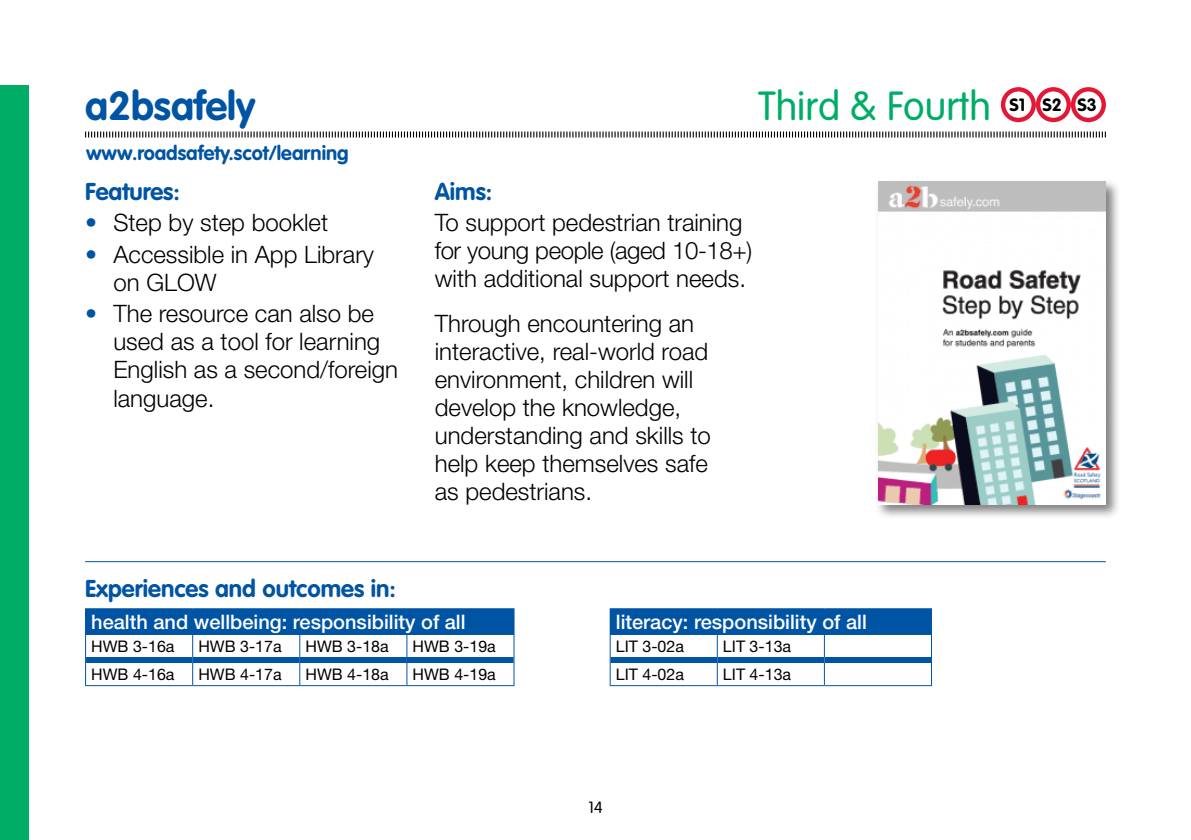
<style>
.page{position:relative;width:1191px;height:840px;background:#fff}
.page>*{position:absolute;margin:0;border:0;box-sizing:border-box;transform-origin:0 0}
.heading{font:300 40px "VAG Rounded Std";color:#00ad66}
.heading-2{font:700 40px "VAG Rounded Std";color:#0054a4}
.t1{font:300 24px/28px "Helvetica Neue LT Std";color:#000}
.t2{font:700 24px "VAG Rounded Std";color:#0054a4}
.t3{font:500 20px "Helvetica Neue LT Std";color:#fff}
.t4{font:700 20px "VAG Rounded Std";color:#0054a4}
.t5{font:700 17.6px "VAG Rounded Std";color:#000}
.Table_text{font:16px "Helvetica Neue LT Std";color:#000}
.t6{font:300 16px "VAG Rounded Std";color:#000}
.s1{color:#0054a4}
</style>
<div class="page">
<div style="left:0;top:85px;width:28px;height:754px;background:#00ad66"></div>
<svg style="left:85px;top:131px;width:1021px;height:7px"></svg>
<svg style="left:1003px;top:89px;width:30px;height:31px"></svg>
<div style="left:1001px;top:87px;width:35px;height:35px;border:4px solid #e31837;border-radius:50%"></div>
<svg style="left:1038px;top:89px;width:30px;height:31px"></svg>
<div style="left:1036px;top:87px;width:35px;height:35px;border:4px solid #e31837;border-radius:50%"></div>
<svg style="left:1073px;top:89px;width:30px;height:31px"></svg>
<div style="left:1071px;top:87px;width:35px;height:35px;border:4px solid #e31837;border-radius:50%"></div>
<hr style="left:85px;top:561px;width:1021px;height:1px;background:#0054a4">
<div style="left:86px;top:608px;width:428px;height:26px;background:#0054a4"></div>
<hr style="left:85px;top:608px;width:108px;height:1px;background:#0054a4">
<svg style="left:192px;top:634px;width:1px;height:22px"></svg>
<svg style="left:299px;top:634px;width:1px;height:22px"></svg>
<svg style="left:406px;top:634px;width:1px;height:22px"></svg>
<svg style="left:85px;top:609px;width:1px;height:75px"></svg>
<svg style="left:192px;top:662px;width:1px;height:22px"></svg>
<svg style="left:299px;top:662px;width:1px;height:22px"></svg>
<svg style="left:406px;top:662px;width:1px;height:22px"></svg>
<svg style="left:513px;top:634px;width:1px;height:50px"></svg>
<hr style="left:85px;top:684px;width:108px;height:1px;background:#0054a4">
<hr style="left:193px;top:684px;width:107px;height:1px;background:#0054a4">
<hr style="left:300px;top:684px;width:107px;height:1px;background:#0054a4">
<hr style="left:407px;top:684px;width:107px;height:1px;background:#0054a4">
<div style="left:86px;top:656px;width:107px;height:6px;background:#0054a4"></div>
<div style="left:193px;top:656px;width:107px;height:6px;background:#0054a4"></div>
<div style="left:300px;top:656px;width:107px;height:6px;background:#0054a4"></div>
<div style="left:407px;top:656px;width:106px;height:6px;background:#0054a4"></div>
<div style="left:610px;top:608px;width:321px;height:26px;background:#0054a4"></div>
<hr style="left:609px;top:608px;width:108px;height:1px;background:#0054a4">
<hr style="left:824px;top:608px;width:108px;height:1px;background:#0054a4">
<svg style="left:717px;top:634px;width:1px;height:22px"></svg>
<svg style="left:824px;top:634px;width:1px;height:22px"></svg>
<svg style="left:609px;top:609px;width:1px;height:75px"></svg>
<svg style="left:717px;top:662px;width:1px;height:22px"></svg>
<svg style="left:824px;top:662px;width:1px;height:22px"></svg>
<svg style="left:931px;top:609px;width:1px;height:75px"></svg>
<hr style="left:609px;top:684px;width:108px;height:1px;background:#0054a4">
<hr style="left:717px;top:684px;width:107px;height:1px;background:#0054a4">
<hr style="left:824px;top:684px;width:108px;height:1px;background:#0054a4">
<div style="left:610px;top:656px;width:107px;height:6px;background:#0054a4"></div>
<div style="left:717px;top:656px;width:107px;height:6px;background:#0054a4"></div>
<div style="left:824px;top:656px;width:107px;height:6px;background:#0054a4"></div>
<div style="left:875px;top:178px;width:245px;height:341px;background:#000;opacity:.5"></div>
<img style="left:878px;top:181px;width:228px;height:323px">
<p class="heading-2" style="left:85px;top:82px;width:172px">a2bsafely</p>
<p class="heading" style="left:758px;top:83px;width:234px">Third &amp; Fourth</p>
<p class="t5" style="left:1009px;top:95px;width:17px">S1</p>
<p class="t5" style="left:1042px;top:95px;width:21px">S2</p>
<p class="t5" style="left:1077px;top:95px;width:21px">S3</p>
<p class="t4" style="left:86px;top:141px;width:264px">www.roadsafety.scot/learning</p>
<p class="t2" style="left:85px;top:177px;width:96px">Features:</p>
<p class="t1" style="left:85px;top:208px;width:245px"><span class="s1">•</span> Step by step booklet</p>
<p class="t1" style="left:113px;top:239px;width:262px;text-indent:-28px"><span class="s1">•</span> Accessible in App Library on GLOW</p>
<p class="t1" style="left:113px;top:299px;width:286px;text-indent:-28px"><span class="s1">•</span> The resource can also be used as a tool for learning<br>English as a second/foreign language.</p>
<p class="t2" style="left:435px;top:177px;width:59px">Aims:</p>
<p class="t1" style="left:435px;top:208px;width:319px">To support pedestrian training for young people (aged 10-18+) with additional support needs.</p>
<p class="t1" style="left:435px;top:309px;width:278px">Through encountering an interactive, real-world road environment, children will develop the knowledge, understanding and skills to help keep themselves safe as pedestrians.</p>
<p class="t2" style="left:85px;top:574px;width:312px">Experiences and outcomes in:</p>
<p class="t3" style="left:91px;top:609px;width:376px">health and wellbeing: responsibility of all</p>
<p class="Table_text" style="left:91px;top:636px;width:85px">HWB 3-16a</p>
<p class="Table_text" style="left:198px;top:636px;width:85px">HWB 3-17a</p>
<p class="Table_text" style="left:305px;top:636px;width:85px">HWB 3-18a</p>
<p class="Table_text" style="left:412px;top:636px;width:85px">HWB 3-19a</p>
<p class="Table_text" style="left:91px;top:664px;width:85px">HWB 4-16a</p>
<p class="Table_text" style="left:198px;top:664px;width:85px">HWB 4-17a</p>
<p class="Table_text" style="left:305px;top:664px;width:85px">HWB 4-18a</p>
<p class="Table_text" style="left:412px;top:664px;width:85px">HWB 4-19a</p>
<p class="t3" style="left:616px;top:609px;width:252px">literacy: responsibility of all</p>
<p class="Table_text" style="left:616px;top:636px;width:70px">LIT 3-02a</p>
<p class="Table_text" style="left:723px;top:636px;width:70px">LIT 3-13a</p>
<p class="Table_text" style="left:616px;top:664px;width:70px">LIT 4-02a</p>
<p class="Table_text" style="left:723px;top:664px;width:70px">LIT 4-13a</p>
<p class="t6" style="left:588px;top:797px;width:16px">14</p>
</div>
